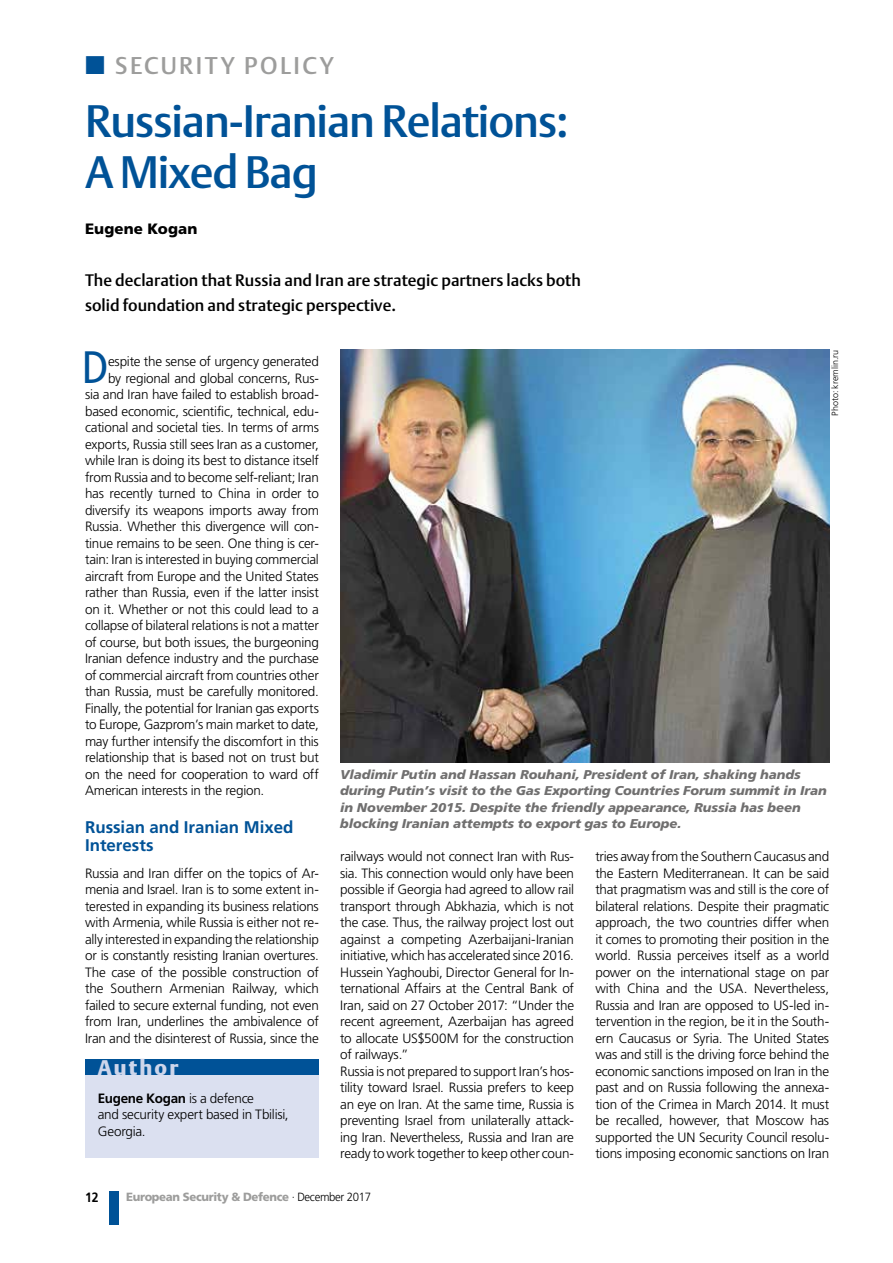
<style>
.page{position:relative;width:893px;height:1263px;background:#fff}
.page>*{position:absolute;margin:0;border:0;box-sizing:border-box;transform-origin:0 0}
.t1{font:condensed 45.45px "Frutiger";color:#005297}
.t2{font:45px/51px "DTL Argo T Medium";letter-spacing:-.025em;color:#005297}
.t3{font:24px "DTL Argo T Medium";letter-spacing:.1em;color:#9d9d9c}
.t4{font:21px "DTL Argo T Black";letter-spacing:.105em;color:#ced6eb}
.t5{font:700 16.8px/18px "Frutiger LT Pro";color:#005297}
.t6{font:16.5px/25.5px "DTL Argo T Medium";color:#000}
.t7{font:900 15px "Frutiger LT Pro";letter-spacing:.01em;color:#000}
.t8{font:300 13.5px/16.5px "Frutiger LT Pro";letter-spacing:-.02em;color:#000}
.t9{font:700 13.5px "Frutiger";color:#000;scale:.9 1}
.t10{font:italic 900 12.75px/16.5px "Frutiger LT Pro";letter-spacing:-.005em;color:#706f6f}
.t11{font:900 11.85px "Frutiger";letter-spacing:-.03em;color:#9d9d9c;scale:.96 1}
.t12{font:300 9px "Frutiger";color:#000}
.s1{font-weight:700}
.s2{font-weight:300;color:#000}
</style>
<div class="page">
<div style="left:109px;top:1191px;width:10px;height:33px;background:#005297"></div>
<img style="left:340px;top:350px;width:489px;height:412px">
<div style="left:85px;top:1059px;width:234px;height:16px;background:#005297"></div>
<div style="left:85px;top:1075px;width:234px;height:83px;background:#dbe0f0"></div>
<h3 class="t3" style="left:115px;top:51px;width:220px">SECURITY POLICY</h3>
<h2 class="t2" style="left:85px;top:95px;width:485px">Russian-Iranian Relations:<br>A Mixed Bag</h2>
<p class="t7" style="left:85px;top:220px;width:114px">Eugene Kogan</p>
<p class="t6" style="left:85px;top:267px;width:497px">The declaration that Russia and Iran are strategic partners lacks both solid foundation and strategic perspective.</p>
<h1 class="t1" style="left:82px;top:340px;width:28px">D</h1>
<p class="t8" style="left:108px;top:353px;width:212px">espite the sense of urgency generated</p>
<p class="t12" style="left:830px;top:416px;width:68px;rotate:-90deg">Photo: kremlin.ru</p>
<p class="t8" style="left:108px;top:370px;width:212px">by regional and global concerns, Rus-</p>
<p class="t8" style="left:85px;top:386px;width:235px">sia and Iran have failed to establish broad-</p>
<p class="t8" style="left:85px;top:403px;width:235px">based economic, scientific, technical, edu-</p>
<p class="t8" style="left:85px;top:419px;width:235px">cational and societal ties. In terms of arms</p>
<p class="t8" style="left:85px;top:436px;width:235px">exports, Russia still sees Iran as a customer,</p>
<p class="t8" style="left:85px;top:452px;width:235px">while Iran is doing its best to distance itself</p>
<p class="t8" style="left:85px;top:469px;width:235px">from Russia and to become self-reliant; Iran</p>
<p class="t8" style="left:85px;top:485px;width:235px">has recently turned to China in order to</p>
<p class="t8" style="left:85px;top:502px;width:235px">diversify its weapons imports away from</p>
<p class="t8" style="left:85px;top:518px;width:235px">Russia. Whether this divergence will con-</p>
<p class="t8" style="left:85px;top:535px;width:235px">tinue remains to be seen. One thing is cer-</p>
<p class="t8" style="left:85px;top:551px;width:235px">tain: Iran is interested in buying commercial</p>
<p class="t8" style="left:85px;top:568px;width:235px">aircraft from Europe and the United States</p>
<p class="t8" style="left:85px;top:584px;width:235px">rather than Russia, even if the latter insist</p>
<p class="t8" style="left:85px;top:601px;width:235px">on it. Whether or not this could lead to a</p>
<p class="t8" style="left:85px;top:617px;width:235px">collapse of bilateral relations is not a matter</p>
<p class="t8" style="left:85px;top:634px;width:235px">of course, but both issues, the burgeoning</p>
<p class="t8" style="left:85px;top:650px;width:235px">Iranian defence industry and the purchase</p>
<p class="t8" style="left:85px;top:667px;width:235px">of commercial aircraft from countries other</p>
<p class="t8" style="left:85px;top:683px;width:235px">than Russia, must be carefully monitored.</p>
<p class="t8" style="left:85px;top:700px;width:235px">Finally, the potential for Iranian gas exports</p>
<p class="t8" style="left:85px;top:716px;width:235px">to Europe, Gazprom’s main market to date,</p>
<p class="t8" style="left:85px;top:733px;width:235px">may further intensify the discomfort in this</p>
<p class="t8" style="left:85px;top:749px;width:235px">relationship that is based not on trust but</p>
<p class="t8" style="left:85px;top:766px;width:235px">on the need for cooperation to ward off</p>
<p class="t8" style="left:85px;top:782px;width:181px">American interests in the region.</p>
<p class="t5" style="left:85px;top:818px;width:210px">Russian and Iranian Mixed<br>Interests</p>
<p class="t8" style="left:85px;top:865px;width:235px;text-align:justify">Russia and Iran differ on the topics of Ar&shy;menia and Israel. Iran is to some extent in&shy;terested in expanding its business relations with Armenia, while Russia is either not re&shy;ally interested in expanding the relationship or is constantly resisting Iranian overtures.<br>The case of the possible construction of the Southern Armenian Railway, which failed to secure external funding, not even from Iran, underlines the ambivalence of Iran and the disinterest of Russia, since the</p>
<p class="t10" style="left:340px;top:766px;width:488px">Vladimir Putin and Hassan Rouhani, President of Iran, shaking hands during Putin’s visit to the Gas Exporting Countries Forum summit in Iran in November 2015. Despite the friendly appearance, Russia has been blocking Iranian attempts to export gas to Europe.</p>
<p class="t8" style="left:340px;top:848px;width:235px">railways would not connect Iran with Rus&shy;sia. This connection would only have been possible if Georgia had agreed to allow rail transport through Abkhazia, which is not the case. Thus, the railway project lost out against a competing Azerbaijani-Iranian initiative, which has accelerated since 2016.<br>Hussein Yaghoubi, Director General for In&shy;ternational Affairs at the Central Bank of Iran, said on 27 October 2017: “Under the recent agreement, Azerbaijan has agreed to allocate US$500M for the construction of railways.”<br>Russia is not prepared to support Iran’s hos&shy;tility toward Israel. Russia prefers to keep an eye on Iran. At the same time, Russia is preventing Israel from unilaterally attack&shy;ing Iran. Nevertheless, Russia and Iran are ready to work together to keep other coun-</p>
<p class="t8" style="left:595px;top:848px;width:235px;text-align:justify">tries away from the Southern Caucasus and the Eastern Mediterranean. It can be said that pragmatism was and still is the core of bilateral relations. Despite their pragmatic approach, the two countries differ when it comes to promoting their position in the world. Russia perceives itself as a world power on the international stage on par with China and the USA. Nevertheless, Russia and Iran are opposed to US-led in&shy;tervention in the region, be it in the South&shy;ern Caucasus or Syria. The United States was and still is the driving force behind the economic sanctions imposed on Iran in the past and on Russia following the annexa&shy;tion of the Crimea in March 2014. It must be recalled, however, that Moscow has supported the UN Security Council resolu&shy;tions imposing economic sanctions on Iran</p>
<h3 class="t4" style="left:98px;top:1055px;width:82px">Author</h3>
<p class="t8" style="left:98px;top:1090px;width:192px"><span class="s1">Eugene Kogan</span> is a defence<br>and security expert based in Tbilisi,<br>Georgia.</p>
<p class="t9" style="left:85px;top:1189px;width:17px">12</p>
<p class="t11" style="left:126px;top:1189px;width:257px">European Security &amp; Defence <span class="s2">· December 2017</span></p>
</div>
